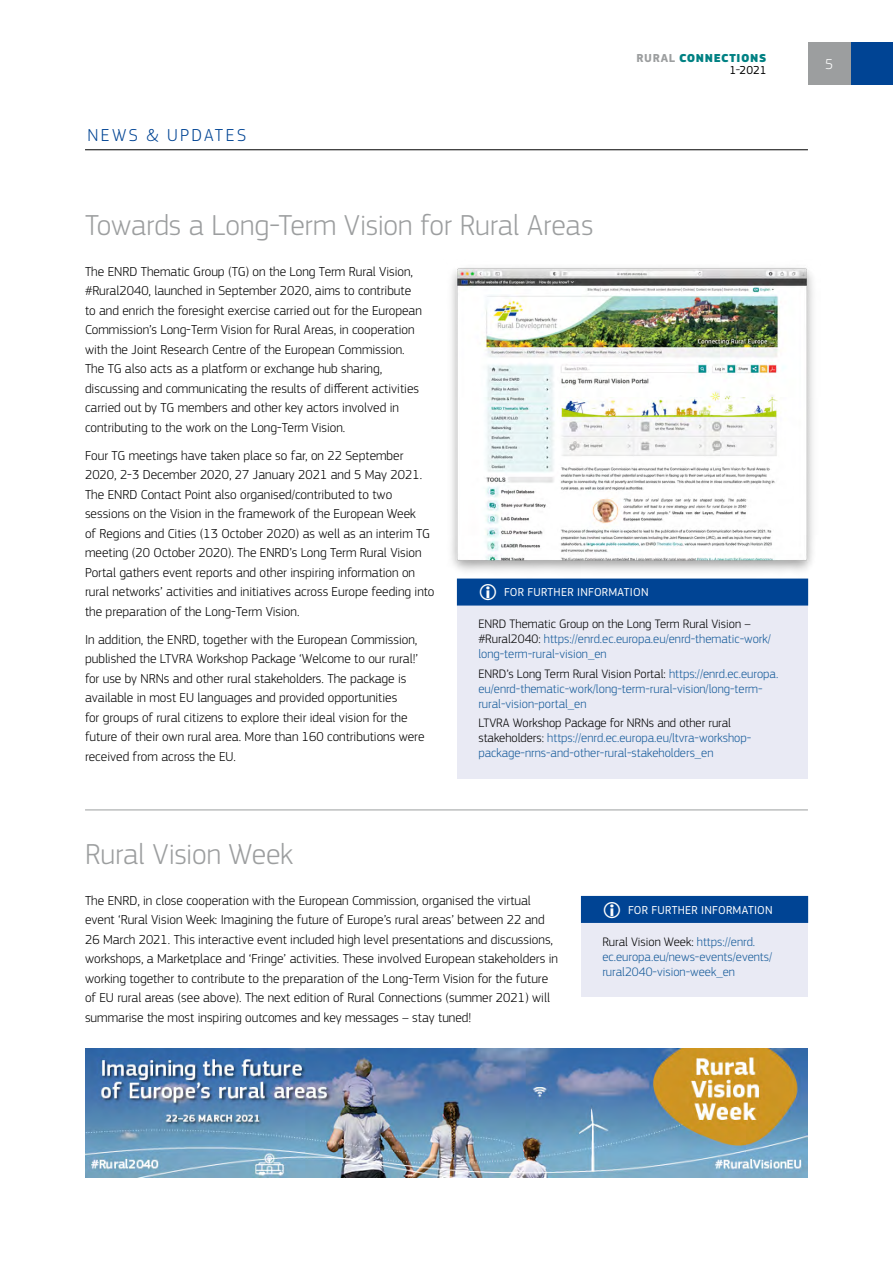
<style>
.page{position:relative;width:893px;height:1263px;background:#fff}
.page>*{position:absolute;margin:0;border:0;box-sizing:border-box;transform-origin:0 0}
._1_GRAND_TITRE_news{font:300 30px "EC Square Sans Pro";letter-spacing:-.005em;color:#9c9e9f}
._1_Rubrique_A__bleu{font:300 18px "EC Square Sans Pro";letter-spacing:.135em;color:#004494}
.t1{font:300 15px "EC Square Sans Pro";color:#fff}
._0_Body_LEFT{font:300 13.5px/19.5px "EC Square Sans Pro";color:#000}
.Box_info_-_Body_noir{font:300 12.75px/15px "EC Square Sans Pro";color:#165b9a}
.t2{font:12px "EC Square Sans Pro";letter-spacing:.02em;color:#fff}
.t3{font:900 12px/12px "EC Square Sans Pro";letter-spacing:.05em;color:#008183;text-align:right}
.s1{font-weight:700;color:#9c9e9f}
.s2{font-weight:400;color:#000}
.s3{font-size:22.5px;color:#fffffd}
.s4{color:#000}
</style>
<div class="page">
<div style="left:850px;top:43px;width:43px;height:42px;background:#004494"></div>
<hr style="left:85px;top:149px;width:723px;height:1px;background:#000">
<div style="left:581px;top:896px;width:227px;height:101px;background:#e9eaf4"></div>
<div style="left:581px;top:896px;width:227px;height:27px;background:#004494"></div>
<img style="left:85px;top:1049px;width:723px;height:129px">
<hr style="left:85px;top:809px;width:723px;height:1px;background:#9c9e9f">
<img style="left:451px;top:267px;width:362px;height:312px">
<div style="left:457px;top:579px;width:351px;height:199px;background:#e9eaf4"></div>
<div style="left:457px;top:578px;width:351px;height:27px;background:#004494"></div>
<div style="left:808px;top:43px;width:42px;height:42px;background:#9c9e9f"></div>
<p class="_1_Rubrique_A__bleu" style="left:87px;top:125px;width:160px">NEWS &amp; UPDATES</p>
<p class="t3" style="left:637px;top:53px;width:131px"><span class="s1">RURAL</span> CONNECTIONS<br><span class="s2">1-2021</span></p>
<p class="_1_GRAND_TITRE_news" style="left:85px;top:208px;width:510px">Towards a Long-Term Vision for Rural Areas</p>
<p class="_0_Body_LEFT" style="left:85px;top:262px;width:338px">The ENRD Thematic Group (TG) on the Long Term Rural Vision, #Rural2040, launched in September 2020, aims to contribute to and enrich the foresight exercise carried out for the European Commission’s Long-Term Vision for Rural Areas, in cooperation with the Joint Research Centre of the European Commission.<br>The TG also acts as a platform or exchange hub sharing, discussing and communicating the results of different activities carried out by TG members and other key actors involved in contributing to the work on the Long-Term Vision.</p>
<p class="_0_Body_LEFT" style="left:85px;top:446px;width:351px">Four TG meetings have taken place so far, on 22 September 2020, 2‑3 December 2020, 27 January 2021 and 5 May 2021.<br>The ENRD Contact Point also organised/contributed to two sessions on the Vision in the framework of the European Week<br>of Regions and Cities (13 October 2020) as well as an interim TG meeting (20 October 2020). The ENRD’s Long Term Rural Vision Portal gathers event reports and other inspiring information on rural networks’ activities and initiatives across Europe feeding into the preparation of the Long-Term Vision.</p>
<p class="_0_Body_LEFT" style="left:85px;top:630px;width:341px">In addition, the ENRD, together with the European Commission, published the LTVRA Workshop Package ‘Welcome to our rural!’ for use by NRNs and other rural stakeholders. The package is available in most EU languages and provided opportunities<br>for groups of rural citizens to explore their ideal vision for the future of their own rural area. More than 160 contributions were received from across the EU.</p>
<p class="t2" style="left:478px;top:585px;width:172px"><span class="s3">΂</span> FOR FURTHER INFORMATION</p>
<p class="Box_info_-_Body_noir" style="left:478px;top:617px;width:294px"><span class="s4">ENRD Thematic Group on the Long Term Rural Vision – #Rural2040:</span> https://enrd.ec.europa.eu/enrd-thematic-work/ long-term-rural-vision_en</p>
<p class="Box_info_-_Body_noir" style="left:478px;top:666px;width:301px"><span class="s4">ENRD’s Long Term Rural Vision Portal:</span> https://enrd.ec.europa. eu/enrd-thematic-work/long-term-rural-vision/long-term&shy;rural-vision-portal_en</p>
<p class="Box_info_-_Body_noir" style="left:478px;top:715px;width:274px"><span class="s4">LTVRA Workshop Package for NRNs and other rural stakeholders:</span> https://enrd.ec.europa.eu/ltvra-workshop&shy;package-nrns-and-other-rural-stakeholders_en</p>
<p class="_1_GRAND_TITRE_news" style="left:85px;top:837px;width:210px">Rural Vision Week</p>
<p class="_0_Body_LEFT" style="left:85px;top:891px;width:474px">The ENRD, in close cooperation with the European Commission, organised the virtual event ‘Rural Vision Week: Imagining the future of Europe’s rural areas’ between 22 and 26 March 2021. This interactive event included high level presentations and discussions, workshops, a Marketplace and ‘Fringe’ activities. These involved European stakeholders in working together to contribute to the preparation of the Long-Term Vision for the future of EU rural areas (see above). The next edition of Rural Connections (summer 2021) will summarise the most inspiring outcomes and key messages – stay tuned!</p>
<p class="t2" style="left:602px;top:903px;width:172px"><span class="s3">΂</span> FOR FURTHER INFORMATION</p>
<p class="Box_info_-_Body_noir" style="left:602px;top:934px;width:171px"><span class="s4">Rural Vision Week:</span> https://enrd. ec.europa.eu/news-events/events/ rural2040-vision-week_en</p>
<p class="t1" style="left:825px;top:56px;width:10px">5</p>
</div>
